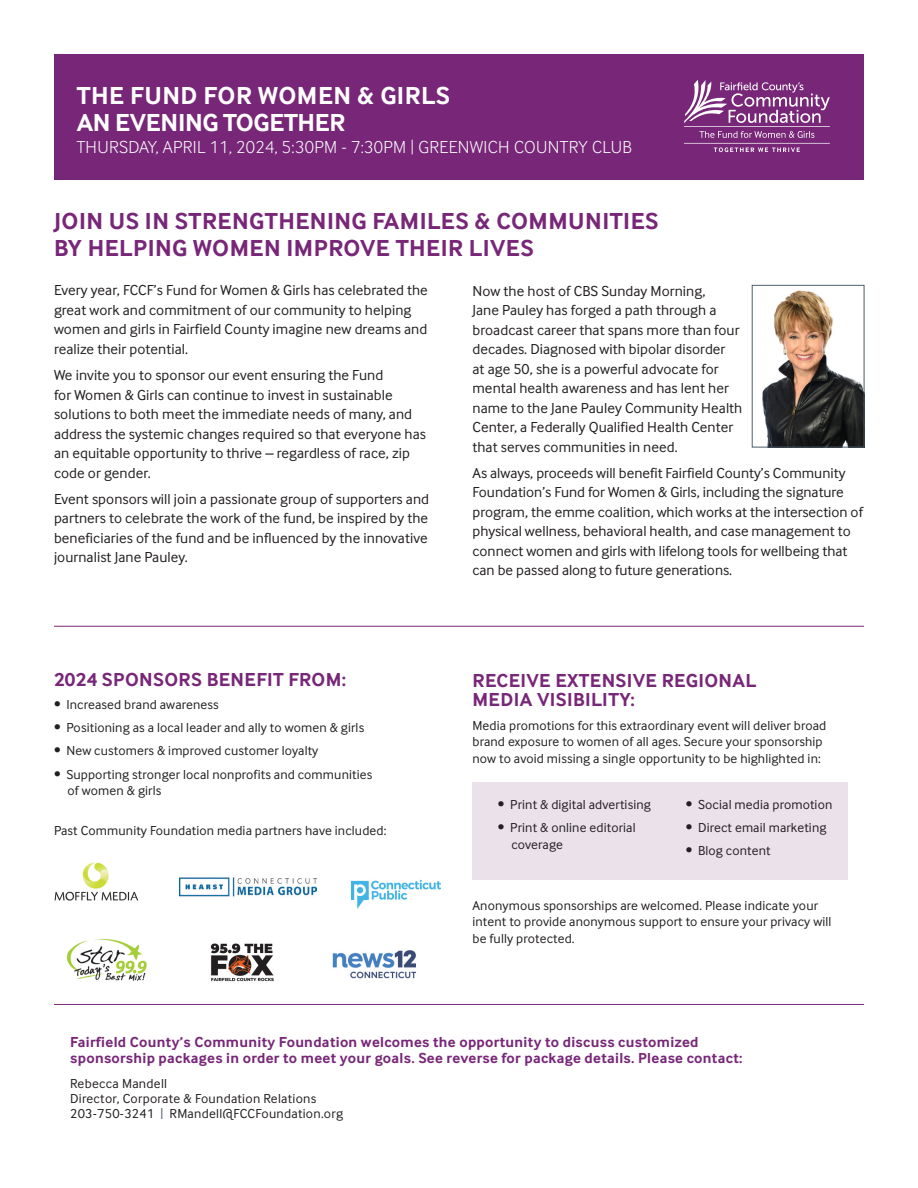
<style>
.page{position:relative;width:918px;height:1188px;background:#fff}
.page>*{position:absolute;margin:0;border:0;box-sizing:border-box;transform-origin:0 0}
.t1{font:700 25.5px "Inter Face Typo";letter-spacing:.01em;color:#fff}
.t2{font:700 25.5px "Inter Face Typo";letter-spacing:-.01em;color:#fff}
.t3{font:700 24px/27px "Inter Face Typo";letter-spacing:.02em;color:#782778}
.t4{font:700 19.5px/19.5px "Inter Face Typo";letter-spacing:.02em;color:#782778}
.t5{font:300 18px "Inter Face Typo";letter-spacing:.02em;color:#fff}
.t6{font:15px/19.5px "Inter Face Typo";letter-spacing:.005em;color:#231f20}
.t7{font:700 15px/16.5px "Inter Face Typo";letter-spacing:.02em;color:#782778}
.t8{font:13.5px/16.5px "Inter Face Typo";letter-spacing:.01em;color:#231f20}
.s1{color:#4d5e6b}
</style>
<div class="page">
<div style="left:472px;top:782px;width:376px;height:97px;background:#eae1eb"></div>
<hr style="left:54px;top:626px;width:810px;height:1px;background:#782778">
<hr style="left:54px;top:1004px;width:810px;height:1px;background:#782778">
<img style="left:180px;top:877px;width:137px;height:20px">
<img style="left:352px;top:879px;width:89px;height:30px">
<img style="left:54px;top:862px;width:84px;height:39px">
<img style="left:332px;top:950px;width:84px;height:29px">
<img style="left:66px;top:938px;width:81px;height:43px">
<img style="left:210px;top:943px;width:64px;height:39px">
<img style="left:762px;top:290px;width:100px;height:155px">
<div style="left:752px;top:285px;width:112px;height:162px;border:1px solid #4d5e6b"></div>
<div style="left:54px;top:54px;width:810px;height:125px;background:#782778"></div>
<svg style="left:684px;top:80px;width:146px;height:72px"></svg>
<p class="t1" style="left:77px;top:81px;width:375px">THE FUND FOR WOMEN &amp; GIRLS</p>
<p class="t2" style="left:77px;top:108px;width:270px">AN EVENING TOGETHER</p>
<p class="t5" style="left:77px;top:136px;width:557px">THURSDAY, APRIL 11, 2024, 5:30PM - 7:30PM | GREENWICH COUNTRY CLUB</p>
<p class="t3" style="left:54px;top:208px;width:606px">JOIN US IN STRENGTHENING FAMILES &amp; COMMUNITIES<br>BY HELPING WOMEN IMPROVE THEIR LIVES</p>
<p class="t6" style="left:54px;top:281px;width:375px">Every year, FCCF’s Fund for Women &amp; Girls has celebrated the great work and commitment of our community to helping women and girls in Fairfield County imagine new dreams and realize their potential.</p>
<p class="t6" style="left:54px;top:365px;width:374px">We invite you to sponsor our event ensuring the Fund<br>for Women &amp; Girls can continue to invest in sustainable solutions to both meet the immediate needs of many, and address the systemic changes required so that everyone has an equitable opportunity to thrive – regardless of race, zip code or gender.</p>
<p class="t6" style="left:54px;top:489px;width:377px;text-align:justify">Event sponsors will join a passionate group of supporters and partners to celebrate the work of the fund, be inspired by the beneficiaries of the fund and be influenced by the innovative journalist Jane Pauley.</p>
<p class="t4" style="left:54px;top:669px;width:294px">2024 SPONSORS BENEFIT FROM:</p>
<p class="t8" style="left:54px;top:696px;width:166px">• Increased brand awareness</p>
<p class="t8" style="left:54px;top:719px;width:312px">• Positioning as a local leader and ally to women &amp; girls</p>
<p class="t8" style="left:54px;top:743px;width:266px">• New customers &amp; improved customer loyalty</p>
<p class="t8" style="left:68px;top:766px;width:306px;text-indent:-14px">• Supporting stronger local nonprofits and communities of women &amp; girls</p>
<p class="t8" style="left:54px;top:822px;width:334px">Past Community Foundation media partners have included:</p>
<p class="t6" style="left:472px;top:281px;width:271px">Now the host of CBS Sunday Morning,<br>Jane Pauley has forged a path through a broadcast career that spans more than four decades. Diagnosed with bipolar disorder<br>at age 50, she is a powerful advocate for mental health awareness and has lent her name to the Jane Pauley Community Health Center, a Federally Qualified Health Center that serves communities in need.</p>
<p class="t6" style="left:472px;top:463px;width:392px">As always, proceeds will benefit Fairfield County’s Community Foundation’s Fund for Women &amp; Girls, including the signature program, the emme coalition, which works at the intersection of physical wellness, behavioral health, and case management to connect women and girls with lifelong tools for wellbeing that can be passed along to future generations.</p>
<p class="t4" style="left:472px;top:671px;width:285px">RECEIVE EXTENSIVE REGIONAL<br>MEDIA VISIBILITY:</p>
<p class="t8" style="left:472px;top:717px;width:355px">Media promotions for this extraordinary event will deliver broad brand exposure to women of all ages. Secure your sponsorship now to avoid missing a single opportunity to be highlighted in:</p>
<p class="t8" style="left:498px;top:796px;width:155px">• Print &amp; digital advertising</p>
<p class="t8" style="left:511px;top:819px;width:126px;text-indent:-14px">• Print &amp; online editorial coverage</p>
<p class="t8" style="left:686px;top:796px;width:148px">• Social media promotion</p>
<p class="t8" style="left:686px;top:819px;width:142px">• Direct email marketing</p>
<p class="t8" style="left:686px;top:842px;width:86px">• Blog content</p>
<p class="t8" style="left:472px;top:897px;width:360px">Anonymous sponsorships are welcomed. Please indicate your intent to provide anonymous support to ensure your privacy will be fully protected.</p>
<p class="t7" style="left:70px;top:1033px;width:674px">Fairfield County’s Community Foundation welcomes the opportunity to discuss customized sponsorship packages in order to meet your goals. See reverse for package details. Please contact:</p>
<p class="t8" style="left:70px;top:1075px;width:98px">Rebecca Mandell</p>
<p class="t8" style="left:70px;top:1091px;width:274px;line-height:15px">Director, Corporate &amp; Foundation Relations<br>203-750-3241 <span class="s1">|</span> RMandell@FCCFoundation.org</p>
</div>
